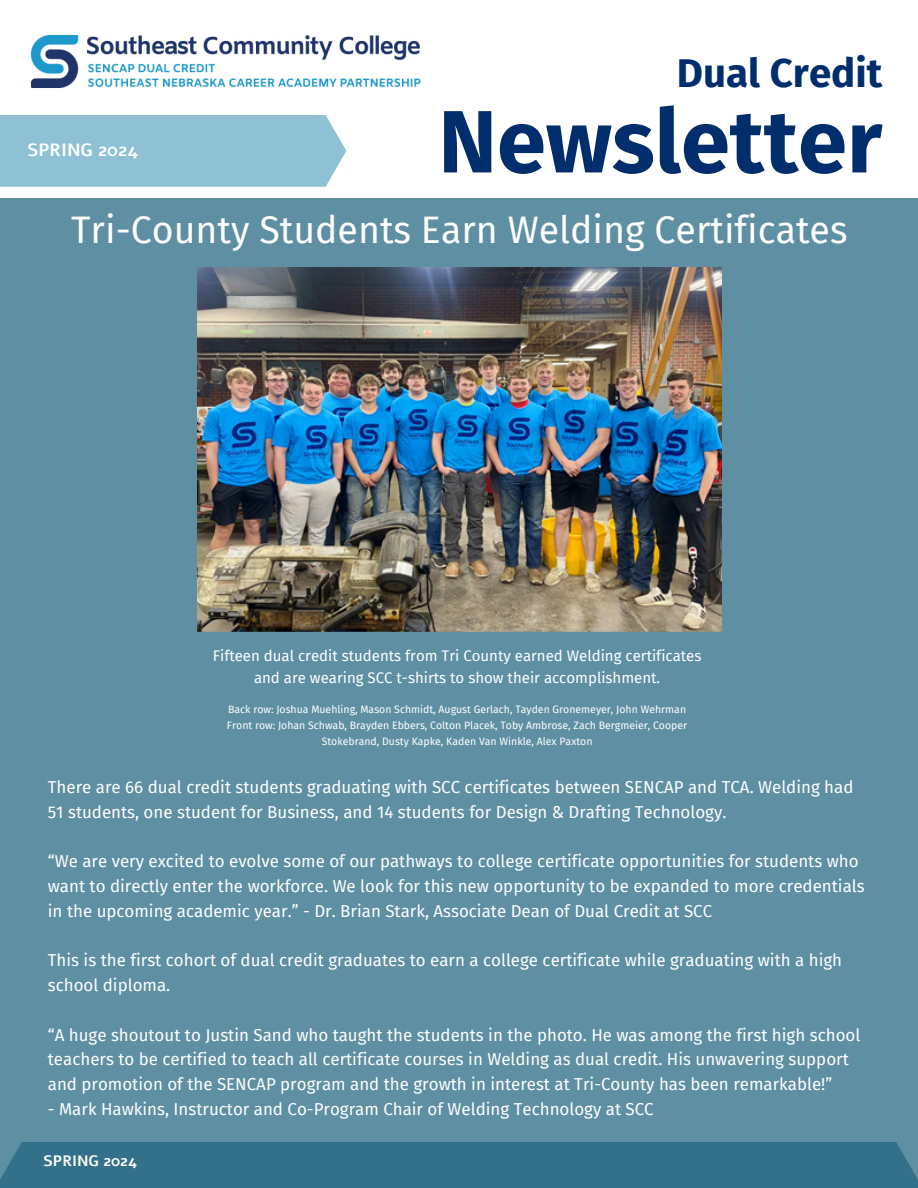
<style>
.page{position:relative;width:918px;height:1188px;background:#fff}
.page>*{position:absolute;margin:0;border:0;box-sizing:border-box;transform-origin:0 0}
.t1{font:700 88.5px "Fira Sans";color:#002e6d}
.t2{font:700 40.35px "Fira Sans";color:#002e6d}
.t3{font:37.5px "Fira Sans";color:#fff}
.t4{font:700 17.7px "Alef";color:#fff}
.t5{font:16.95px/24.8px "Fira Sans";color:#fff}
.t6{font:15px/21.3px "Fira Sans";color:#fff;text-align:center}
.t7{font:700 15px "Alef";color:#fff}
.t8{font:10.5px/15.8px "Fira Sans";color:#fff;text-align:center}
</style>
<div class="page">
<div style="left:0;top:115px;width:346px;height:72px;background:#8ec1d4"></div>
<div style="left:0;top:198px;width:918px;height:990px;background:#5e8fa2"></div>
<div style="left:0;top:1142px;width:918px;height:46px;background:#327189"></div>
<img style="left:197px;top:268px;width:524px;height:364px">
<img style="left:31px;top:35px;width:390px;height:53px">
<p class="t4" style="left:27px;top:139px;width:112px">SPRING 2024</p>
<p class="t2" style="left:677px;top:49px;width:207px">Dual Credit</p>
<h3 class="t1" style="left:438px;top:90px;width:446px">Newsletter</h3>
<h4 class="t3" style="left:71px;top:208px;width:778px">Tri-County Students Earn Welding Certificates</h4>
<h1 class="t6" style="left:213px;top:646px;width:490px">Fifteen dual credit students from Tri County earned Welding certificates and are wearing SCC t-shirts to show their accomplishment.</h1>
<p class="t8" style="left:228px;top:702px;width:460px">Back row: Joshua Muehling, Mason Schmidt, August Gerlach, Tayden Gronemeyer, John Wehrman</p>
<h5 class="t8" style="left:227px;top:717px;width:462px">Front row: Johan Schwab, Brayden Ebbers, Colton Placek, Toby Ambrose, Zach Bergmeier, Cooper<br>Stokebrand, Dusty Kapke, Kaden Van Winkle, Alex Paxton</h5>
<h5 class="t5" style="left:48px;top:775px;width:807px">There are 66 dual credit students graduating with SCC certificates between SENCAP and TCA. Welding had<br>51 students, one student for Business, and 14 students for Design &amp; Drafting Technology.</h5>
<h5 class="t5" style="left:48px;top:849px;width:818px">“We are very excited to evolve some of our pathways to college certificate opportunities for students who want to directly enter the workforce. We look for this new opportunity to be expanded to more credentials in the upcoming academic year.” - Dr. Brian Stark, Associate Dean of Dual Credit at SCC</h5>
<h5 class="t5" style="left:48px;top:948px;width:796px">This is the first cohort of dual credit graduates to earn a college certificate while graduating with a high school diploma.</h5>
<h6 class="t5" style="left:48px;top:1023px;width:814px">“A huge shoutout to Justin Sand who taught the students in the photo. He was among the first high school teachers to be certified to teach all certificate courses in Welding as dual credit. His unwavering support and promotion of the SENCAP program and the growth in interest at Tri-County has been remarkable!”</h6>
<h6 class="t5" style="left:48px;top:1097px;width:607px">- Mark Hawkins, Instructor and Co-Program Chair of Welding Technology at SCC</h6>
<p class="t7" style="left:44px;top:1150px;width:95px">SPRING 2024</p>
</div>
